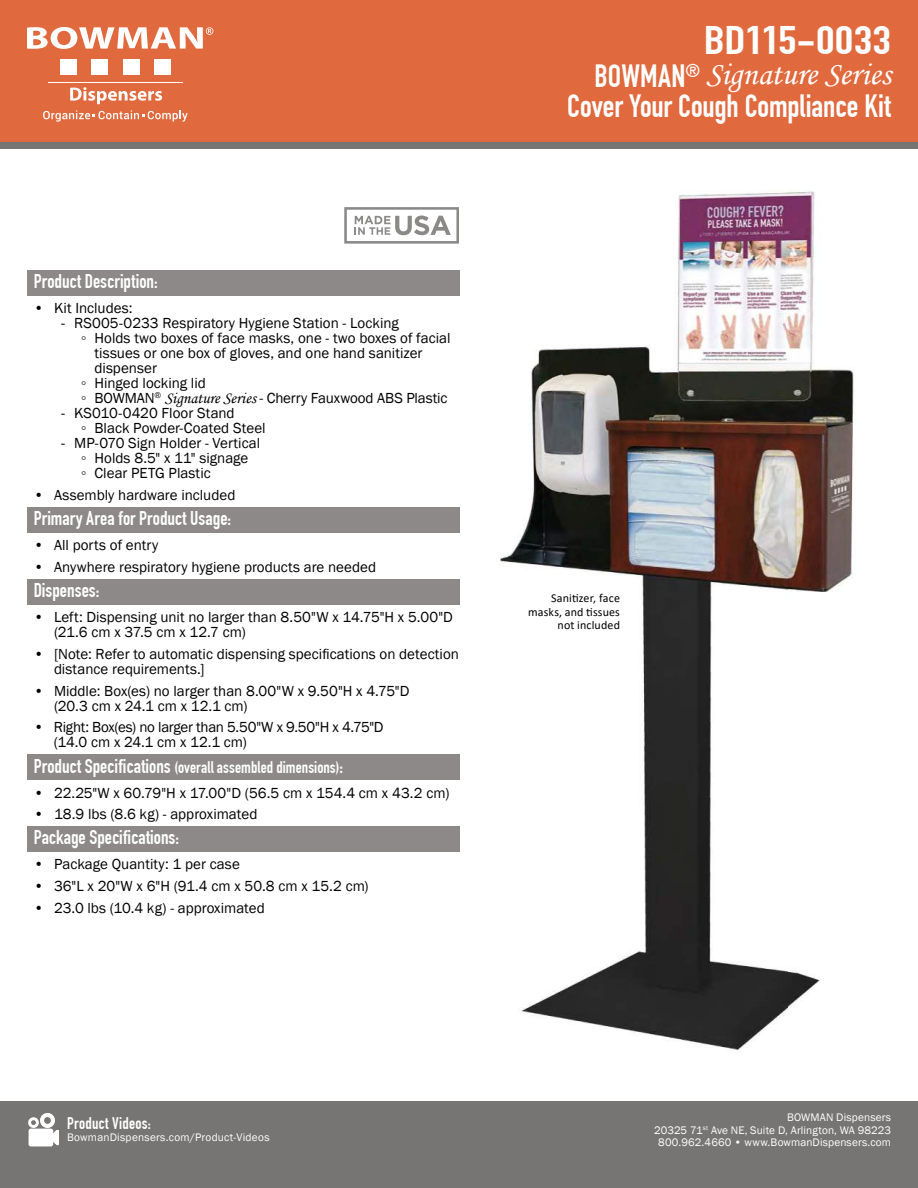
<style>
.page{position:relative;width:918px;height:1188px;background:#fff}
.page>*{position:absolute;margin:0;border:0;box-sizing:border-box;transform-origin:0 0}
.t1{font:700 39px "DIN Condensed";letter-spacing:-.01em;color:#fff;scale:1.28 1}
.t2{font:33px "Monotype Corsiva";letter-spacing:-.005em;color:#fff}
.t3{font:700 31.5px "DIN Condensed";letter-spacing:-.005em;color:#fff}
.t4{font:700 19.5px "DIN Condensed";color:#fff}
.t5{font:700 16.5px "DIN Condensed";letter-spacing:.005em;color:#fff}
.t6{font:15px/15px "Franklin Gothic";color:#000}
.t7{font:15px/15px "Franklin Gothic";letter-spacing:-.02em;color:#000}
.t8{font:12px/13.5px "Calibri";letter-spacing:.01em;color:#000;text-align:right}
.t9{font:11.25px/12.8px "Franklin Gothic";letter-spacing:.015em;color:#fff;text-align:right}
.s1{font-family:"Calibri"}
.s2{font-family:"Monotype Corsiva";font-size:16.5px}
.s3{font-size:19.5px}
</style>
<div class="page">
<div style="left:0;top:1101px;width:918px;height:87px;background:#777574"></div>
<div style="left:0;top:0;width:918px;height:148px;background:#777574"></div>
<div style="left:0;top:0;width:918px;height:142px;background:#e0693e"></div>
<svg style="left:27px;top:27px;width:186px;height:22px"></svg>
<div style="left:60px;top:59px;width:17px;height:16px;background:#fff"></div>
<div style="left:92px;top:59px;width:16px;height:16px;background:#fff"></div>
<div style="left:123px;top:59px;width:17px;height:16px;background:#fff"></div>
<div style="left:154px;top:59px;width:17px;height:16px;background:#fff"></div>
<hr style="left:49px;top:82px;width:134px;height:1px;background:#fff">
<svg style="left:70px;top:87px;width:92px;height:17px"></svg>
<svg style="left:43px;top:110px;width:145px;height:12px"></svg>
<svg style="left:28px;top:1113px;width:31px;height:33px"></svg>
<img style="left:500px;top:191px;width:354px;height:859px">
<div style="left:27px;top:270px;width:432px;height:26px;background:#8c8988"></div>
<div style="left:27px;top:507px;width:432px;height:26px;background:#8c8988"></div>
<div style="left:27px;top:579px;width:432px;height:26px;background:#8c8988"></div>
<div style="left:27px;top:754px;width:432px;height:26px;background:#8c8988"></div>
<div style="left:27px;top:826px;width:432px;height:26px;background:#8c8988"></div>
<svg style="left:344px;top:207px;width:115px;height:37px"></svg>
<h3 class="t4" style="left:34px;top:274px;width:125px">Product Description:</h3>
<p class="t6" style="left:34px;top:302px;width:100px">ï Kit Includes:</p>
<p class="t6" style="left:61px;top:317px;width:340px"><span class="s1">-</span> RS005-0233 Respiratory Hygiene Station - Locking</p>
<p class="t6" style="left:81px;top:332px;width:371px"><span class="s1">◦</span> Holds two boxes of face masks, one - two boxes of facial</p>
<p class="t6" style="left:94px;top:347px;width:329px">tissues or one box of gloves, and one hand sanitizer</p>
<p class="t6" style="left:95px;top:362px;width:64px">dispenser</p>
<p class="t6" style="left:81px;top:377px;width:126px"><span class="s1">◦</span> Hinged locking lid</p>
<p class="t6" style="left:81px;top:392px;width:368px"><span class="s1">◦</span> BOWMAN<sup>Æ</sup> <span class="s2">Signature Series</span> - Cherry Fauxwood ABS Plastic</p>
<p class="t6" style="left:81px;top:407px;width:186px;text-indent:-20px"><span class="s1">-</span> KS010-0420 Floor Stand<br><span class="s1">◦</span> Black Powder-Coated Steel</p>
<p class="t6" style="left:81px;top:437px;width:181px;text-indent:-20px"><span class="s1">-</span> MP-070 Sign Holder - Vertical <span class="s1">◦</span> Holds 8.5" x 11" signage<br><span class="s1">◦</span> Clear PETG Plastic</p>
<p class="t6" style="left:34px;top:489px;width:203px">ï Assembly hardware included</p>
<h3 class="t4" style="left:34px;top:511px;width:199px">Primary Area for Product Usage:</h3>
<p class="t6" style="left:34px;top:536px;width:344px;line-height:21.8px">ï All ports of entry<br>ï Anywhere respiratory hygiene products are needed</p>
<h3 class="t4" style="left:34px;top:583px;width:67px">Dispenses:</h3>
<p class="t6" style="left:54px;top:611px;width:400px;text-indent:-20px">ï Left: Dispensing unit no larger than 8.50"W x 14.75"H x 5.00"D (21.6 cm x 37.5 cm x 12.7 cm)</p>
<p class="t6" style="left:54px;top:648px;width:407px;text-indent:-20px">ï [Note: Refer to automatic dispensing speci昀椀cations on detection distance requirements.]</p>
<p class="t6" style="left:54px;top:684px;width:357px;text-indent:-20px">ï Middle: Box(es) no larger than 8.00"W x 9.50"H x 4.75"D (20.3 cm x 24.1 cm x 12.1 cm)</p>
<p class="t7" style="left:54px;top:721px;width:331px;text-indent:-20px">ï Right: Box(es) no larger than 5.50"W x 9.50"H x 4.75"D (14.0 cm x 24.1 cm x 12.1 cm)</p>
<p class="t5" style="left:34px;top:761px;width:311px"><span class="s3">Product Speci昀椀cations</span> (overall assembled dimensions)<span class="s3">:</span></p>
<p class="t6" style="left:34px;top:783px;width:417px;line-height:21.8px">ï 22.25"W x 60.79"H x 17.00"D (56.5 cm x 154.4 cm x 43.2 cm) ï 18.9 lbs (8.6 kg) - approximated</p>
<h3 class="t4" style="left:34px;top:826px;width:147px">Package Speci昀椀cations:</h3>
<p class="t6" style="left:34px;top:855px;width:336px;line-height:21.8px">ï Package Quantity: 1 per case<br>ï 36"L x 20"W x 6"H (91.4 cm x 50.8 cm x 15.2 cm) ï 23.0 lbs (10.4 kg) - approximated</p>
<h1 class="t1" style="left:704px;top:26px;width:148px">BD115-0033</h1>
<h2 class="t2" style="left:595px;top:64px;width:298px"><sub>BOWMAN</sub><sup>Æ</sup> Signature Series</h2>
<h3 class="t3" style="left:567px;top:95px;width:325px">Cover Your Cough Compliance Kit</h3>
<p class="t8" style="left:528px;top:591px;width:93px">Sani琀椀zer, face masks, and 琀椀ssues not included</p>
<p class="t5" style="left:67px;top:1117px;width:85px">Product Videos:</p>
<p class="t9" style="left:67px;top:1132px;width:204px">BowmanDispensers.com/Product-Videos</p>
<p class="t9" style="left:654px;top:1112px;width:238px">BOWMAN Dispensers<br>20325 71<sup>st</sup> Ave NE, Suite D, Arlington, WA 98223<br>800.962.4660 ï www.BowmanDispensers.com</p>
</div>
